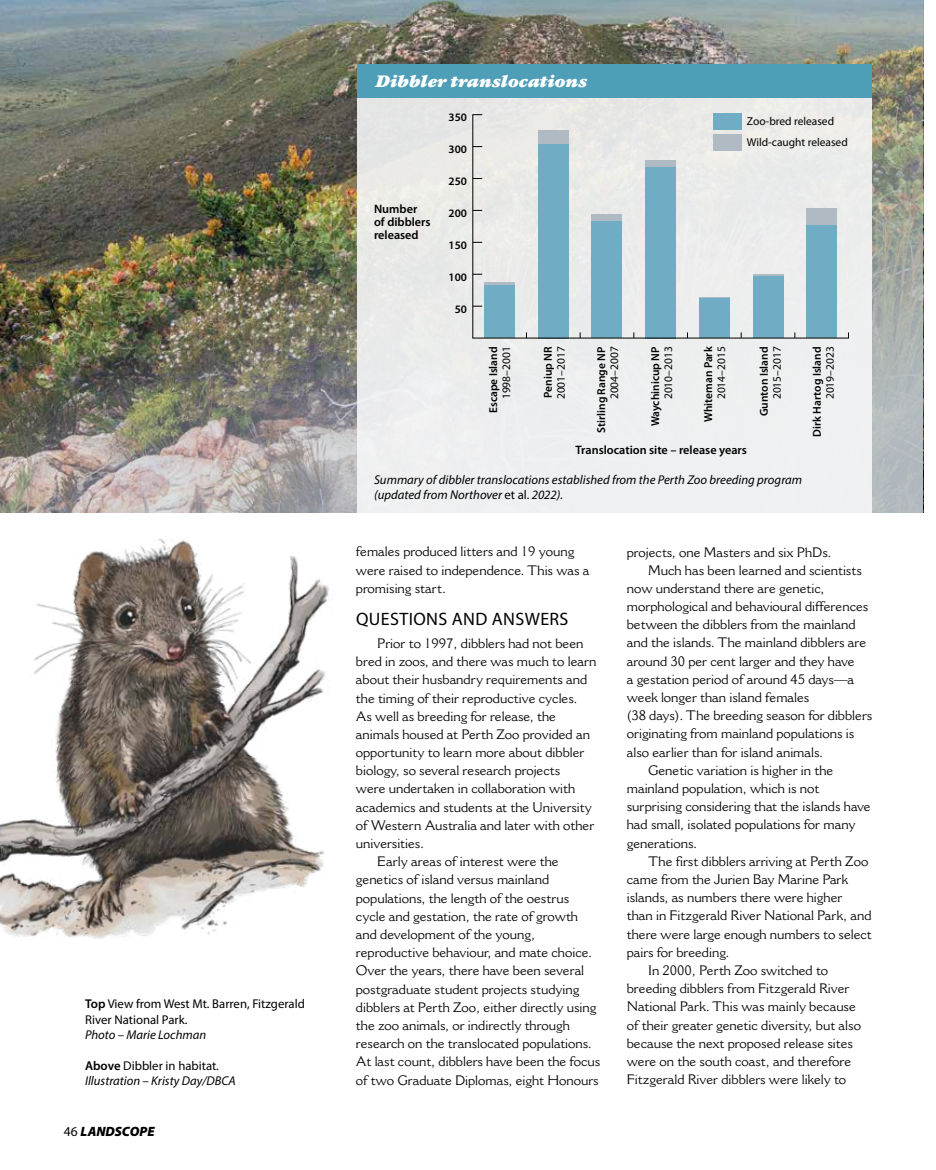
<style>
.page{position:relative;width:936px;height:1170px;background:#fff}
.page>*{position:absolute;margin:0;border:0;box-sizing:border-box;transform-origin:0 0}
.t1{font:18px "Myriad Pro";letter-spacing:.02em;color:#000}
.t2{font:italic 16.5px "Garamond Ultra ITC";color:#fff}
.t3{font:13.5px/18.1px "Cantoria MT Pro";color:#000}
.t4{font:italic 900 13.5px "Myriad Pro";color:#000}
.t5{font:italic 12.75px/15.3px "Myriad Pro";color:#000}
.t6{font:12.75px/15.3px "Myriad Pro";color:#000}
.t7{font:600 12.15px/12.9px "Myriad Pro";color:#000}
.t8{font:600 11.4px "Myriad Pro";color:#000}
.t9{font:11.4px/20.5px "Myriad Pro";color:#000}
.s1{font-weight:600}
.s2{font-weight:600;font-style:normal}
.s3{font-style:normal}
.s4{font-weight:400;font-style:normal}
</style>
<div class="page">
<img style="left:0;top:539px;width:332px;height:400px">
<img style="left:0;top:0;width:923px;height:512px">
<div style="left:356px;top:64px;width:515px;height:448px;background:#eeefef"></div>
<div style="left:713px;top:113px;width:29px;height:17px;background:#70acc3"></div>
<svg style="left:472px;top:114px;width:376px;height:225px"></svg>
<div style="left:356px;top:64px;width:515px;height:34px;background:#4e9eb8"></div>
<p class="t6" style="left:85px;top:996px;width:221px"><span class="s1">Top</span> View from West Mt. Barren, Fitzgerald<br>River National Park.</p>
<p class="t5" style="left:85px;top:1026px;width:123px">Photo – Marie Lochman</p>
<p class="t5" style="left:85px;top:1057px;width:152px"><span class="s2">Above</span> <span class="s3">Dibbler in habitat.<br></span>Illustration – Kristy Day/DBCA</p>
<p class="t4" style="left:64px;top:1122px;width:92px"><span class="s4">46</span> LANDSCOPE</p>
<p class="t2" style="left:375px;top:69px;width:213px">Dibbler translocations</p>
<p class="t8" style="left:448px;top:110px;width:20px">350</p>
<p class="t8" style="left:448px;top:142px;width:20px">300</p>
<p class="t7" style="left:374px;top:202px;width:58px">Number of dibblers released</p>
<p class="t8" style="left:448px;top:174px;width:20px">250</p>
<p class="t8" style="left:448px;top:206px;width:20px">200</p>
<p class="t8" style="left:448px;top:238px;width:20px">150</p>
<p class="t8" style="left:448px;top:270px;width:20px">100</p>
<p class="t8" style="left:454px;top:301px;width:14px">50</p>
<p class="t9" style="left:746px;top:111px;width:102px">Zoo-bred released<br>Wild-caught released</p>
<p class="t8" style="left:486px;top:413px;width:68px;rotate:-90deg">Escape Island</p>
<p class="t9" style="left:496px;top:399px;width:54px;rotate:-90deg">1998–2001</p>
<p class="t8" style="left:541px;top:398px;width:53px;rotate:-90deg">Peniup NR</p>
<p class="t9" style="left:550px;top:399px;width:54px;rotate:-90deg">2001–2017</p>
<p class="t8" style="left:594px;top:433px;width:88px;rotate:-90deg">Stirling Range NP</p>
<p class="t9" style="left:604px;top:399px;width:54px;rotate:-90deg">2004–2007</p>
<p class="t8" style="left:648px;top:426px;width:81px;rotate:-90deg">Waychinicup NP</p>
<p class="t9" style="left:658px;top:399px;width:54px;rotate:-90deg">2010–2013</p>
<p class="t8" style="left:701px;top:422px;width:77px;rotate:-90deg">Whiteman Park</p>
<p class="t9" style="left:710px;top:399px;width:54px;rotate:-90deg">2014–2015</p>
<p class="t8" style="left:756px;top:416px;width:71px;rotate:-90deg">Gunton Island</p>
<p class="t9" style="left:766px;top:399px;width:54px;rotate:-90deg">2015–2017</p>
<p class="t8" style="left:809px;top:436px;width:91px;rotate:-90deg">Dirk Hartog Island</p>
<p class="t9" style="left:819px;top:399px;width:54px;rotate:-90deg">2019–2023</p>
<p class="t7" style="left:575px;top:443px;width:173px">Translocation site – release years</p>
<p class="t5" style="left:374px;top:472px;width:429px">Summary of dibbler translocations established from the Perth Zoo breeding program (updated from Northover <span class="s3">et al.</span> 2022).</p>
<p class="t3" style="left:356px;top:542px;width:235px">females produced litters and 19 young were raised to independence. This was a promising start.</p>
<h1 class="t1" style="left:356px;top:608px;width:214px">QUESTIONS AND ANSWERS</h1>
<p class="t3" style="left:377px;top:633px;width:208px">Prior to 1997, dibblers had not been</p>
<p class="t3" style="left:356px;top:652px;width:242px">bred in zoos, and there was much to learn</p>
<p class="t3" style="left:356px;top:670px;width:233px">about their husbandry requirements and</p>
<p class="t3" style="left:356px;top:688px;width:223px">the timing of their reproductive cycles.</p>
<p class="t3" style="left:356px;top:706px;width:201px">As well as breeding for release, the</p>
<p class="t3" style="left:356px;top:724px;width:235px">animals housed at Perth Zoo provided an</p>
<p class="t3" style="left:356px;top:743px;width:230px">opportunity to learn more about dibbler</p>
<p class="t3" style="left:356px;top:761px;width:206px">biology, so several research projects</p>
<p class="t3" style="left:356px;top:779px;width:221px">were undertaken in collaboration with</p>
<p class="t3" style="left:356px;top:797px;width:237px">academics and students at the University</p>
<p class="t3" style="left:356px;top:815px;width:240px">of Western Australia and later with other</p>
<p class="t3" style="left:356px;top:833px;width:70px">universities.</p>
<p class="t3" style="left:377px;top:852px;width:183px">Early areas of interest were the</p>
<p class="t3" style="left:356px;top:870px;width:195px">genetics of island versus mainland</p>
<p class="t3" style="left:356px;top:888px;width:215px">populations, the length of the oestrus</p>
<p class="t3" style="left:356px;top:906px;width:224px">cycle and gestation, the rate of growth</p>
<p class="t3" style="left:356px;top:924px;width:181px">and development of the young,</p>
<p class="t3" style="left:356px;top:943px;width:238px">reproductive behaviour, and mate choice.</p>
<p class="t3" style="left:356px;top:961px;width:230px">Over the years, there have been several</p>
<p class="t3" style="left:356px;top:979px;width:225px">postgraduate student projects studying</p>
<p class="t3" style="left:356px;top:997px;width:242px">dibblers at Perth Zoo, either directly using</p>
<p class="t3" style="left:356px;top:1015px;width:215px">the zoo animals, or indirectly through</p>
<p class="t3" style="left:356px;top:1034px;width:237px">research on the translocated populations.</p>
<p class="t3" style="left:356px;top:1052px;width:246px">At last count, dibblers have been the focus</p>
<p class="t3" style="left:356px;top:1070px;width:244px">of two Graduate Diplomas, eight Honours</p>
<p class="t3" style="left:626px;top:542px;width:206px">projects, one Masters and six PhDs.</p>
<p class="t3" style="left:648px;top:560px;width:215px">Much has been learned and scientists</p>
<p class="t3" style="left:626px;top:578px;width:199px">now understand there are genetic,</p>
<p class="t3" style="left:626px;top:597px;width:243px">morphological and behavioural differences</p>
<p class="t3" style="left:626px;top:615px;width:230px">between the dibblers from the mainland</p>
<p class="t3" style="left:626px;top:633px;width:241px">and the islands. The mainland dibblers are</p>
<p class="t3" style="left:626px;top:651px;width:229px">around 30 per cent larger and they have</p>
<p class="t3" style="left:626px;top:669px;width:229px">a gestation period of around 45 days—a</p>
<p class="t3" style="left:626px;top:688px;width:184px">week longer than island females</p>
<p class="t3" style="left:626px;top:706px;width:247px">(38 days). The breeding season for dibblers</p>
<p class="t3" style="left:626px;top:724px;width:229px">originating from mainland populations is</p>
<p class="t3" style="left:626px;top:742px;width:198px">also earlier than for island animals.</p>
<p class="t3" style="left:648px;top:760px;width:187px">Genetic variation is higher in the</p>
<p class="t3" style="left:626px;top:779px;width:194px">mainland population, which is not</p>
<p class="t3" style="left:626px;top:797px;width:245px">surprising considering that the islands have</p>
<p class="t3" style="left:626px;top:815px;width:230px">had small, isolated populations for many</p>
<p class="t3" style="left:626px;top:833px;width:72px">generations.</p>
<p class="t3" style="left:648px;top:851px;width:222px">The first dibblers arriving at Perth Zoo</p>
<p class="t3" style="left:626px;top:869px;width:223px">came from the Jurien Bay Marine Park</p>
<p class="t3" style="left:626px;top:888px;width:217px">islands, as numbers there were higher</p>
<p class="t3" style="left:626px;top:906px;width:246px">than in Fitzgerald River National Park, and</p>
<p class="t3" style="left:626px;top:924px;width:246px">there were large enough numbers to select</p>
<p class="t3" style="left:626px;top:942px;width:104px">pairs for breeding.</p>
<p class="t3" style="left:648px;top:960px;width:182px">In 2000, Perth Zoo switched to</p>
<p class="t3" style="left:626px;top:979px;width:224px">breeding dibblers from Fitzgerald River</p>
<p class="t3" style="left:626px;top:997px;width:230px">National Park. This was mainly because</p>
<p class="t3" style="left:626px;top:1015px;width:236px">of their greater genetic diversity, but also</p>
<p class="t3" style="left:626px;top:1033px;width:228px">because the next proposed release sites</p>
<p class="t3" style="left:626px;top:1051px;width:226px">were on the south coast, and therefore</p>
<p class="t3" style="left:626px;top:1069px;width:221px">Fitzgerald River dibblers were likely to</p>
</div>
